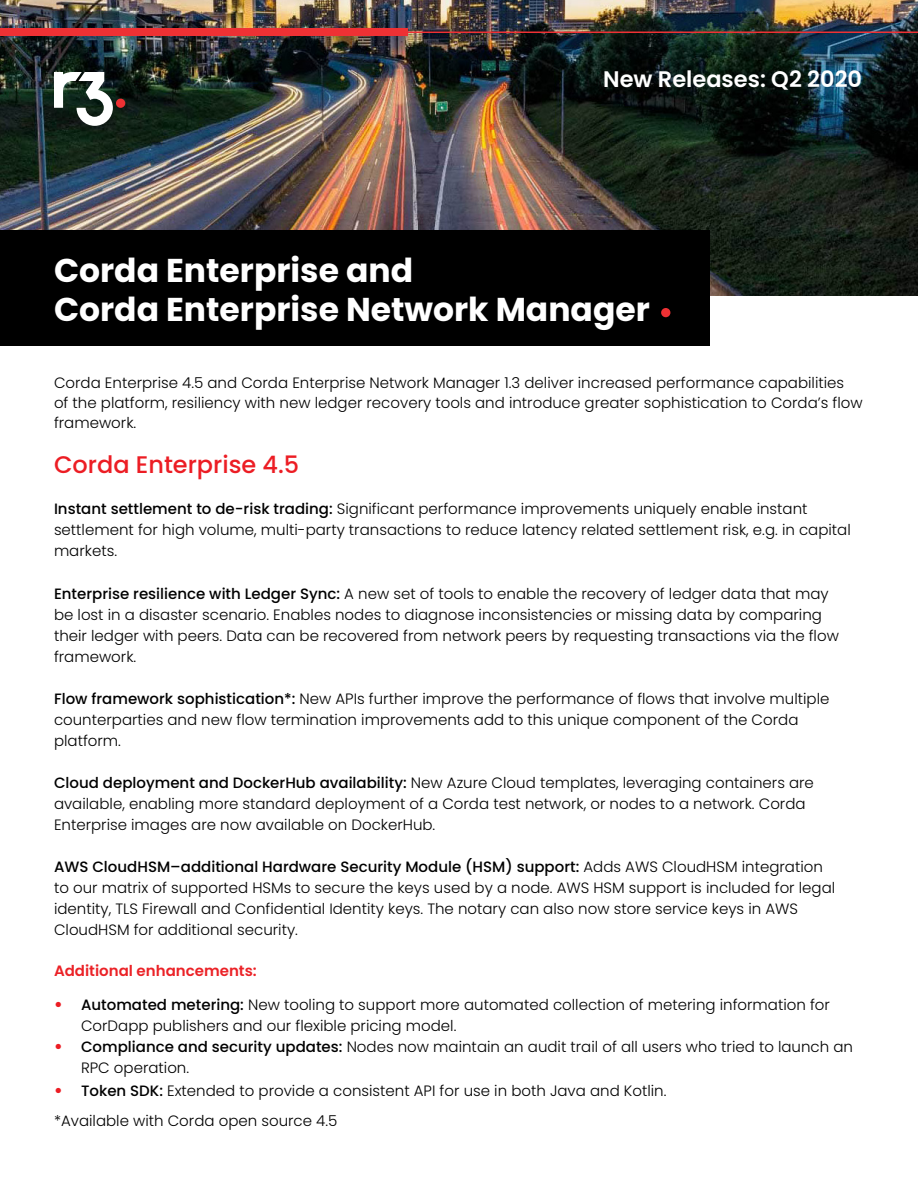
<style>
.page{position:relative;width:918px;height:1188px;background:#fff}
.page>*{position:absolute;margin:0;border:0;box-sizing:border-box;transform-origin:0 0}
.t1{font:700 33px/39px "Poppins";color:#fff}
.t2{font:500 24px "Poppins";color:#ec1d24}
.t3{font:600 22.5px "Poppins";color:#fff}
.t4{font:300 15px/21px "Poppins";color:#000}
.t5{font:600 15px "Poppins";color:#eb2227}
.s1{font-weight:500}
.s2{font-weight:800;font-size:16.5px;color:#ec1d24}
</style>
<div class="page">
<img style="left:0;top:0;width:918px;height:295px">
<div style="left:0;top:230px;width:709px;height:115px;background:#000"></div>
<svg style="left:54px;top:72px;width:59px;height:54px"></svg>
<div style="left:116px;top:99px;width:9px;height:9px;background:#ee3134;border-radius:50%"></div>
<div style="left:661px;top:308px;width:9px;height:9px;background:#ee3134;border-radius:50%"></div>
<div style="left:0;top:28px;width:408px;height:8px;background:#ee3134"></div>
<hr style="left:197px;top:32px;width:721px;height:1px;background:#ee3134">
<h3 class="t3" style="left:603px;top:66px;width:261px">New Releases: Q2 2020</h3>
<h1 class="t1" style="left:54px;top:251px;width:597px">Corda Enterprise and<br>Corda Enterprise Network Manager</h1>
<p class="t4" style="left:54px;top:372px;width:810px;line-height:20.2px">Corda Enterprise 4.5 and Corda Enterprise Network Manager 1.3 deliver increased performance capabilities<br>of the platform, resiliency with new ledger recovery tools and introduce greater sophistication to Corda’s flow framework.</p>
<h2 class="t2" style="left:54px;top:451px;width:247px">Corda Enterprise 4.5</h2>
<p class="t4" style="left:54px;top:498px;width:798px"><span class="s1">Instant settlement to de-risk trading:</span> Significant performance improvements uniquely enable instant settlement for high volume, multi-party transactions to reduce latency related settlement risk, e.g. in capital markets.</p>
<p class="t4" style="left:54px;top:584px;width:786px"><span class="s1">Enterprise resilience with Ledger Sync:</span> A new set of tools to enable the recovery of ledger data that may be lost in a disaster scenario. Enables nodes to diagnose inconsistencies or missing data by comparing their ledger with peers. Data can be recovered from network peers by requesting transactions via the flow framework.</p>
<p class="t4" style="left:54px;top:688px;width:777px"><span class="s1">Flow framework sophistication*:</span> New APIs further improve the performance of flows that involve multiple counterparties and new flow termination improvements add to this unique component of the Corda platform.</p>
<p class="t4" style="left:54px;top:772px;width:761px"><span class="s1">Cloud deployment and DockerHub availability:</span> New Azure Cloud templates, leveraging containers are available, enabling more standard deployment of a Corda test network, or nodes to a network. Corda<br>Enterprise images are now available on DockerHub.</p>
<p class="t4" style="left:54px;top:856px;width:783px"><span class="s1">AWS CloudHSM–additional Hardware Security Module (HSM) support:</span> Adds AWS CloudHSM integration to our matrix of supported HSMs to secure the keys used by a node. AWS HSM support is included for legal identity, TLS Firewall and Confidential Identity keys. The notary can also now store service keys in AWS CloudHSM for additional security.</p>
<p class="t5" style="left:54px;top:962px;width:204px">Additional enhancements:</p>
<p class="t4" style="left:81px;top:995px;width:751px;text-indent:-27px"><span class="s2">•</span> <span class="s1">Automated metering:</span> New tooling to support more automated collection of metering information for<br>CorDapp publishers and our flexible pricing model.</p>
<p class="t4" style="left:81px;top:1037px;width:774px;text-indent:-27px"><span class="s2">•</span> <span class="s1">Compliance and security updates:</span> Nodes now maintain an audit trail of all users who tried to launch an<br>RPC operation.</p>
<p class="t4" style="left:54px;top:1076px;width:614px;line-height:30px"><span class="s2">•</span> <span class="s1">Token SDK:</span> Extended to provide a consistent API for use in both Java and Kotlin. *Available with Corda open source 4.5</p>
</div>
